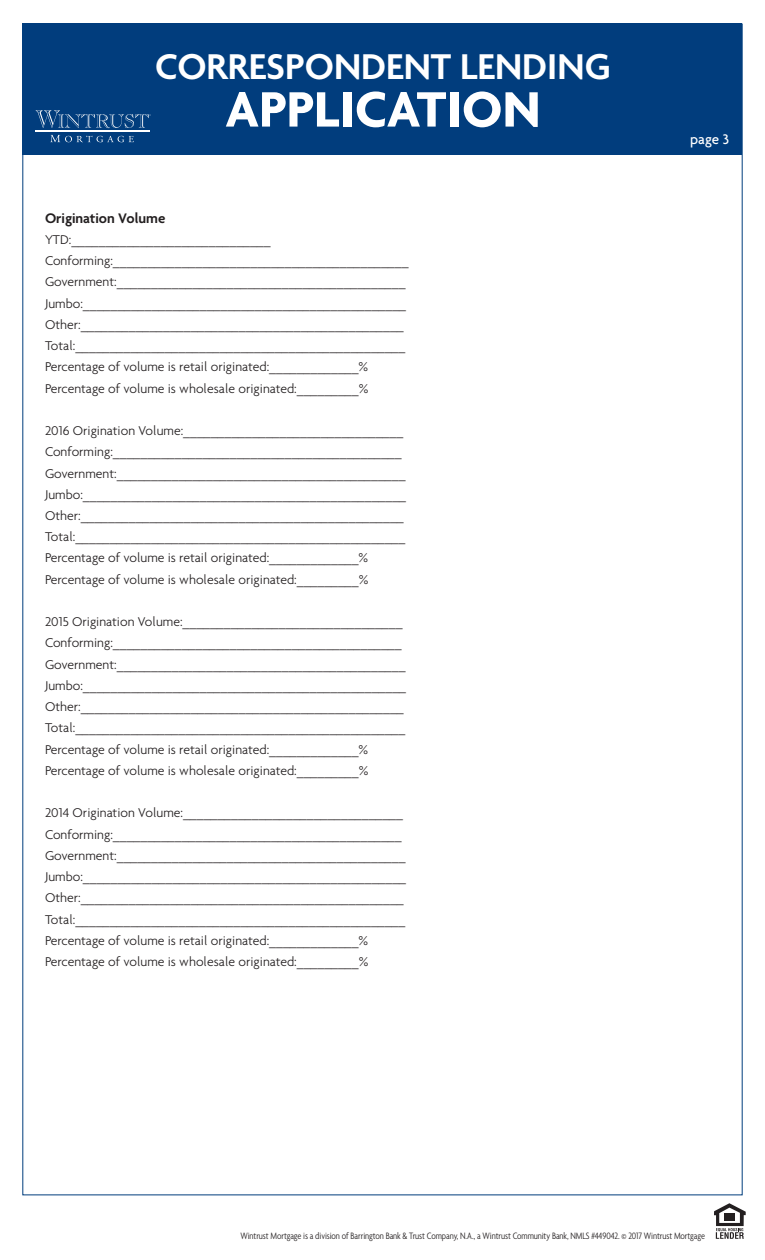
<style>
.page{position:relative;width:765px;height:1260px;background:#fff}
.page>*{position:absolute;margin:0;border:0;box-sizing:border-box;transform-origin:0 0}
.t1{font:700 53.75px "Agenda";color:#fff}
.t2{font:600 38.75px "Agenda";color:#fff}
.t3{font:600 15px "Agenda";color:#231f20}
.t4{font:500 15px "Agenda";color:#fff}
.t5{font:300 13.75px/21.2px "Agenda";color:#231f20}
.t6{font:300 condensed 10px "Agenda";letter-spacing:-.01em;color:#231f20}
</style>
<div class="page">
<div style="left:22px;top:24px;width:720px;height:131px;background:#013d7d"></div>
<svg style="left:714px;top:1203px;width:32px;height:36px"></svg>
<svg style="left:50px;top:135px;width:84px;height:7px"></svg>
<hr style="left:35px;top:131px;width:114px;height:1px;background:#fff">
<svg style="left:36px;top:110px;width:115px;height:18px"></svg>
<h2 class="t2" style="left:155px;top:46px;width:457px">CORRESPONDENT LENDING</h2>
<h1 class="t1" style="left:225px;top:76px;width:317px">APPLICATION</h1>
<p class="t3" style="left:45px;top:210px;width:122px">Origination Volume</p>
<p class="t5" style="left:45px;top:229px;width:365px">YTD:_____________________________ Conforming:___________________________________________ Government:__________________________________________ Jumbo:_______________________________________________ Other:_______________________________________________ Total:________________________________________________ Percentage of volume is retail originated:_____________% Percentage of volume is wholesale originated:_________%</p>
<p class="t5" style="left:45px;top:420px;width:363px">2016 Origination Volume:________________________________ Conforming:__________________________________________ Government:__________________________________________ Jumbo:_______________________________________________ Other:_______________________________________________ Total:________________________________________________ Percentage of volume is retail originated:_____________% Percentage of volume is wholesale originated:_________%</p>
<p class="t5" style="left:45px;top:611px;width:363px">2015 Origination Volume:________________________________ Conforming:__________________________________________ Government:__________________________________________ Jumbo:_______________________________________________ Other:_______________________________________________ Total:________________________________________________ Percentage of volume is retail originated:_____________% Percentage of volume is wholesale originated:_________%</p>
<p class="t5" style="left:45px;top:802px;width:363px">2014 Origination Volume:________________________________ Conforming:__________________________________________ Government:__________________________________________ Jumbo:_______________________________________________ Other:_______________________________________________ Total:________________________________________________ Percentage of volume is retail originated:_____________% Percentage of volume is wholesale originated:_________%</p>
<p class="t4" style="left:690px;top:131px;width:40px">page 3</p>
<p class="t6" style="left:240px;top:1230px;width:466px">Wintrust Mortgage is a division of Barrington Bank &amp; Trust Company, N.A., a Wintrust Community Bank, NMLS #449042. © 2017 Wintrust Mortgage</p>
</div>
